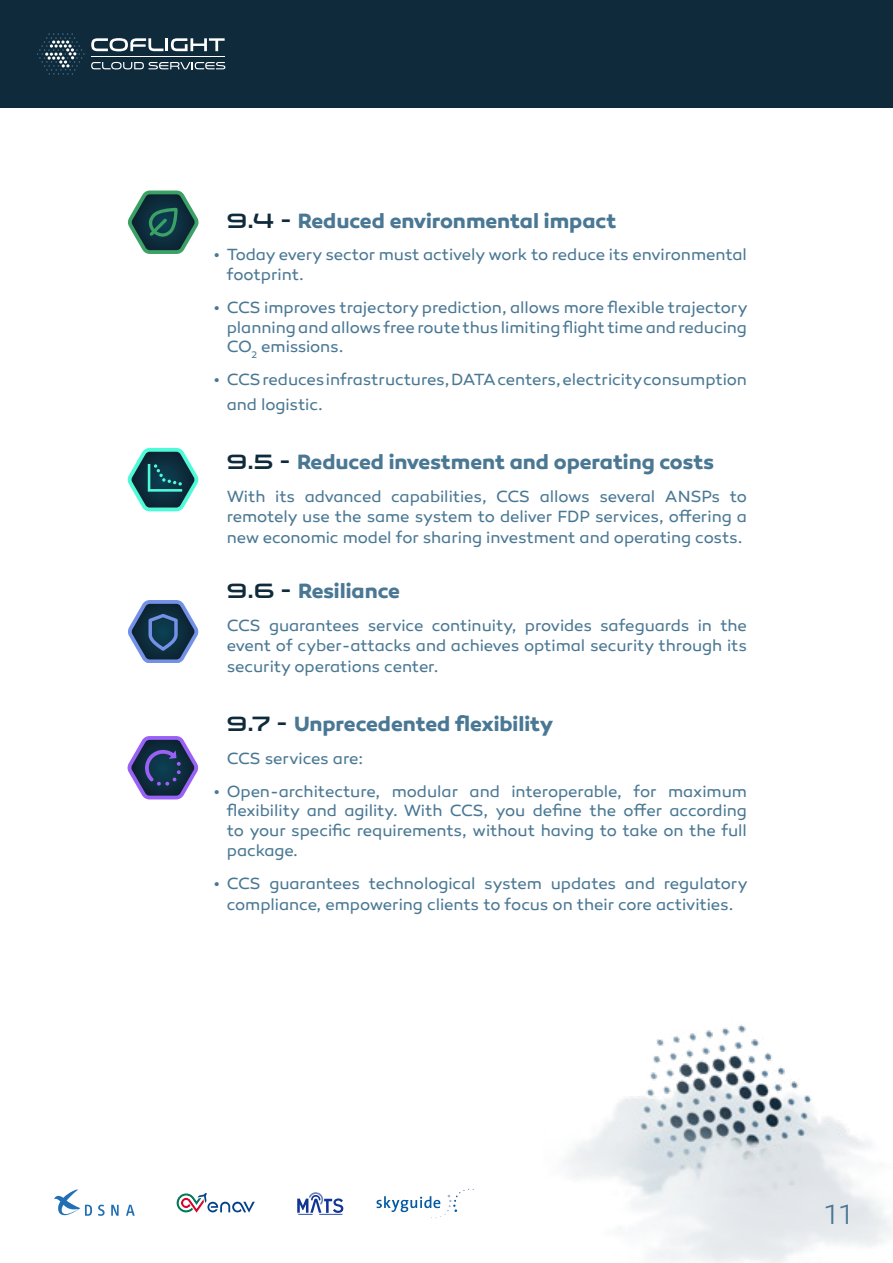
<style>
.page{position:relative;width:893px;height:1263px;background:#fff}
.page>*{position:absolute;margin:0;border:0;box-sizing:border-box;transform-origin:0 0}
.t1{font:300 28.5px "Canaro";color:#4a7894}
.t2{font:700 21px "Canaro";letter-spacing:-.005em;color:#4a7894}
.t3{font:16.5px/19.8px "Canaro";letter-spacing:-.005em;color:#4a7894}
.s1{font-family:"Venera 900";font-weight:400;color:#0f2b3b}
</style>
<div class="page">
<img style="left:468px;top:1024px;width:425px;height:239px">
<div style="left:0;top:0;width:893px;height:107px;background:#0f2b3b"></div>
<hr style="left:91px;top:56px;width:134px;height:1px;background:#fff">
<svg style="left:37px;top:33px;width:48px;height:42px"></svg>
<svg style="left:91px;top:62px;width:134px;height:7px"></svg>
<svg style="left:91px;top:38px;width:134px;height:13px"></svg>
<svg style="left:98px;top:1204px;width:7px;height:12px"></svg>
<svg style="left:126px;top:1204px;width:9px;height:12px"></svg>
<svg style="left:111px;top:1204px;width:8px;height:12px"></svg>
<svg style="left:54px;top:1190px;width:38px;height:26px"></svg>
<svg style="left:177px;top:1193px;width:78px;height:19px"></svg>
<svg style="left:376px;top:1189px;width:98px;height:29px"></svg>
<svg style="left:297px;top:1192px;width:46px;height:23px"></svg>
<svg style="left:127px;top:736px;width:71px;height:63px"></svg>
<svg style="left:127px;top:448px;width:72px;height:63px"></svg>
<svg style="left:128px;top:600px;width:71px;height:63px"></svg>
<svg style="left:128px;top:191px;width:71px;height:63px"></svg>
<p class="t2" style="left:227px;top:208px;width:391px"><span class="s1">9.4 -</span> Reduced environmental impact</p>
<p class="t3" style="left:227px;top:245px;width:522px;text-indent:-13px">• Today every sector must actively work to reduce its environmental footprint.</p>
<p class="t3" style="left:227px;top:297px;width:522px;text-align:justify;text-indent:-13px">• CCS improves trajectory prediction, allows more flexible trajectory planning and allows free route thus limiting flight time and reducing CO<sub>2</sub> emissions.</p>
<p class="t3" style="left:227px;top:367px;width:522px;line-height:25.2px;text-indent:-13px">• CCS reduces infrastructures, DATA centers, electricity consumption and logistic.</p>
<p class="t2" style="left:227px;top:449px;width:489px"><span class="s1">9.5 -</span> Reduced investment and operating costs</p>
<p class="t3" style="left:227px;top:486px;width:522px">With its advanced capabilities, CCS allows several ANSPs to remotely use the same system to deliver FDP services, offering a</p>
<p class="t3" style="left:227px;top:528px;width:517px">new economic model for sharing investment and operating costs.</p>
<p class="t2" style="left:227px;top:578px;width:175px"><span class="s1">9.6 -</span> Resiliance</p>
<p class="t3" style="left:227px;top:615px;width:522px">CCS guarantees service continuity, provides safeguards in the event of cyber-attacks and achieves optimal security through its</p>
<p class="t3" style="left:227px;top:657px;width:213px">security operations center.</p>
<p class="t2" style="left:227px;top:711px;width:328px"><span class="s1">9.7 -</span> Unprecedented flexibility</p>
<p class="t3" style="left:227px;top:749px;width:138px">CCS services are:</p>
<p class="t3" style="left:227px;top:781px;width:522px;text-align:justify;text-indent:-13px">• Open-architecture, modular and interoperable, for maximum flexibility and agility. With CCS, you define the offer according to your specific requirements, without having to take on the full package.</p>
<p class="t3" style="left:214px;top:872px;width:535px;line-height:21.6px;text-align:center">• CCS guarantees technological system updates and regulatory compliance, empowering clients to focus on their core activities.</p>
<h1 class="t1" style="left:825px;top:1198px;width:28px">11</h1>
</div>
